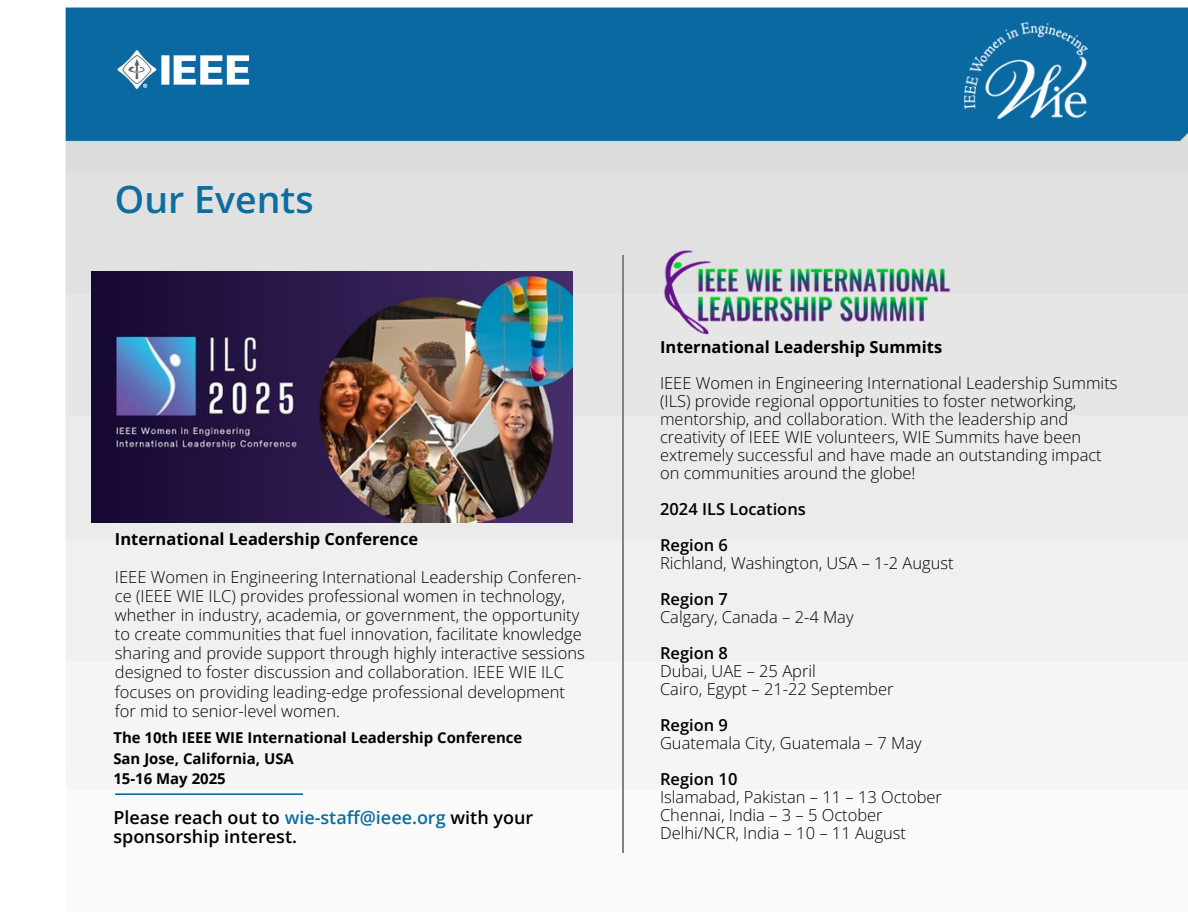
<style>
.page{position:relative;width:1188px;height:918px;background:#fff}
.page>*{position:absolute;margin:0;border:0;box-sizing:border-box;transform-origin:0 0}
.t1{font:600 37.5px "Open Sans";color:#0d6da0}
.t2{font:600 18px/19.2px "Open Sans";color:#000}
.t3{font:300 16.5px/18px "Open Sans";color:#000}
.t4{font:700 16.5px "Open Sans";color:#000}
.t5{font:600 16.5px "Open Sans";color:#000}
.t6{font:700 15px "Open Sans";color:#000}
.s1{color:#0d6da0}
.s2{font-weight:600}
</style>
<div class="page">
<img style="left:65px;top:7px;width:1123px;height:846px">
<img style="left:965px;top:23px;width:122px;height:95px">
<img style="left:114px;top:44px;width:141px;height:51px">
<svg style="left:115px;top:794px;width:188px;height:1px"></svg>
<hr style="left:622px;top:255px;width:1px;height:598px;background:#828282">
<img style="left:609px;top:234px;width:414px;height:110px">
<img style="left:92px;top:271px;width:480px;height:251px">
<h2 class="t1" style="left:115px;top:173px;width:200px">Our Events</h2>
<p class="t4" style="left:115px;top:527px;width:305px">International Leadership Conference</p>
<p class="t3" style="left:115px;top:567px;width:471px;line-height:19.2px">IEEE Women in Engineering International Leadership Conferen&shy;ce (IEEE WIE ILC) provides professional women in technology, whether in industry, academia, or government, the opportunity to create communities that fuel innovation, facilitate knowledge sharing and provide support through highly interactive sessions designed to foster discussion and collaboration. IEEE WIE ILC focuses on providing leading-edge professional development for mid to senior-level women.</p>
<h3 class="t6" style="left:113px;top:727px;width:410px">The 10th IEEE WIE International Leadership Conference</h3>
<h3 class="t6" style="left:113px;top:748px;width:182px">San Jose, California, USA</h3>
<h3 class="t6" style="left:113px;top:768px;width:114px">15-16 May 2025</h3>
<h3 class="t2" style="left:113px;top:807px;width:421px">Please reach out to <span class="s1">wie-staff@ieee.org</span> with your sponsorship interest.</h3>
<p class="t4" style="left:660px;top:335px;width:284px">International Leadership Summits</p>
<h2 class="t3" style="left:660px;top:373px;width:459px">IEEE Women in Engineering International Leadership Summits (ILS) provide regional opportunities to foster networking, mentorship, and collaboration. With the leadership and creativity of IEEE WIE volunteers, WIE Summits have been extremely successful and have made an outstanding impact on communities around the globe!</h2>
<p class="t5" style="left:660px;top:497px;width:147px">2024 ILS Locations</p>
<h2 class="t3" style="left:660px;top:535px;width:295px"><span class="s2">Region 6<br></span>Richland, Washington, USA – 1-2 August</h2>
<h3 class="t3" style="left:660px;top:589px;width:195px"><span class="s2">Region 7<br></span>Calgary, Canada – 2-4 May</h3>
<h2 class="t3" style="left:660px;top:643px;width:235px"><span class="s2">Region 8<br></span>Dubai, UAE – 25 April<br>Cairo, Egypt – 21-22 September</h2>
<h3 class="t3" style="left:660px;top:715px;width:263px"><span class="s2">Region 9<br></span>Guatemala City, Guatemala – 7 May</h3>
<h3 class="t3" style="left:660px;top:769px;width:283px"><span class="s2">Region 10<br></span>Islamabad, Pakistan – 11 – 13 October<br>Chennai, India – 3 – 5 October<br>Delhi/NCR, India – 10 – 11 August</h3>
</div>
